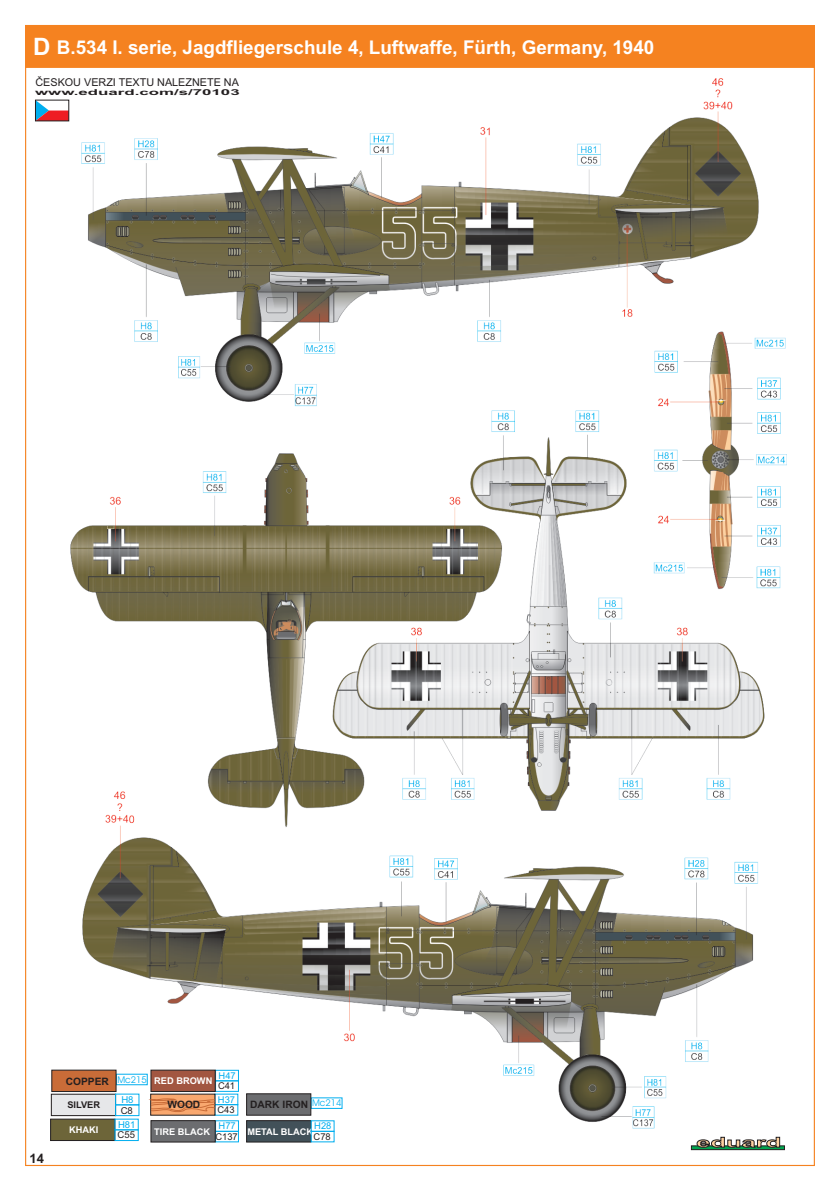
<style>
.page{position:relative;width:840px;height:1191px;background:#fff}
.page>*{position:absolute;margin:0;border:0;box-sizing:border-box;transform-origin:0 0}
.t1{font:700 19px "Arial";color:#fff}
.t2{font:700 13px "Arial";color:#231f20}
.t3{font:10.8px "Arial";color:#231f20}
.t4{font:700 10.2px "Arial";color:#231f20}
.t5{font:9.6px "Arial";color:#00aeef}
.t6{font:9.6px "Arial";color:#231f20}
.t7{font:9.4px "Arial";color:#231f20}
.t8{font:9.4px "Arial";color:#00aeef}
.t9{font:9.4px "Avant Garde IT Cby BT";color:#00aeef}
.t10{font:700 9.2px "Arial";color:#fff}
.t11{font:700 9.2px "Arial";color:#231f20}
.t12{font:700 8.2px "Arial";color:#231f20;scale:2.07 1}
.s1{font-size:24px}
</style>
<div class="page">
<img style="left:70px;top:78px;width:716px;height:1050px">
<div style="left:25px;top:25px;width:789px;height:43px;background:#f58220"></div>
<svg style="left:690px;top:1137px;width:94px;height:12px"></svg>
<div style="left:115px;top:1093px;width:24px;height:12px;border:1px solid #00aeef"></div>
<div style="left:215px;top:1131px;width:23px;height:11px;border:1px solid #00aeef"></div>
<div style="left:311px;top:1131px;width:23px;height:11px;border:1px solid #00aeef"></div>
<div style="left:214px;top:1104px;width:24px;height:11px;border:1px solid #00aeef"></div>
<svg style="left:50px;top:1069px;width:66px;height:72px;background:#aa9077"></svg>
<div style="left:115px;top:1119px;width:23px;height:11px;border:1px solid #00aeef"></div>
<div style="left:215px;top:1070px;width:23px;height:11px;border:1px solid #00aeef"></div>
<svg style="left:150px;top:1069px;width:65px;height:73px;background:#a47965"></svg>
<svg style="left:246px;top:1093px;width:65px;height:49px;background:#61686d"></svg>
<svg style="left:37px;top:102px;width:30px;height:17px"></svg>
<div style="left:35px;top:100px;width:34px;height:21px;border:1px solid #231f20"></div>
<p class="t1" style="left:33px;top:40px;width:622px"><span class="s1">D</span> B.534 I. serie, Jagdfliegerschule 4, Luftwaffe, Fürth, Germany, 1940</p>
<p class="t3" style="left:35px;top:78px;width:205px">ČESKOU VERZI TEXTU NALEZNETE NA</p>
<p class="t12" style="left:35px;top:89px;width:100px">www.eduard.com/s/70103</p>
<p class="t2" style="left:29px;top:1153px;width:16px">14</p>
<p class="t4" style="left:66px;top:1077px;width:45px">COPPER</p>
<p class="t9" style="left:117px;top:1075px;width:31px">Mc215</p>
<p class="t8" style="left:218px;top:1072px;width:19px">H47</p>
<p class="t7" style="left:218px;top:1082px;width:19px">C41</p>
<p class="t10" style="left:154px;top:1077px;width:60px">RED BROWN</p>
<p class="t11" style="left:67px;top:1101px;width:34px">SILVER</p>
<p class="t5" style="left:121px;top:1095px;width:14px">H8</p>
<p class="t6" style="left:121px;top:1106px;width:14px">C8</p>
<p class="t4" style="left:167px;top:1100px;width:34px">WOOD</p>
<p class="t8" style="left:218px;top:1095px;width:19px">H37</p>
<p class="t7" style="left:217px;top:1106px;width:19px">C43</p>
<p class="t4" style="left:250px;top:1100px;width:93px">DARK IRON <sup>Mc214</sup></p>
<p class="t10" style="left:69px;top:1126px;width:31px">KHAKI</p>
<p class="t5" style="left:118px;top:1120px;width:19px">H81</p>
<p class="t6" style="left:117px;top:1131px;width:19px">C55</p>
<p class="t8" style="left:314px;top:1122px;width:19px">H28</p>
<p class="t7" style="left:313px;top:1133px;width:19px">C78</p>
<p class="t8" style="left:218px;top:1122px;width:19px">H77</p>
<p class="t7" style="left:215px;top:1133px;width:24px">C137</p>
<p class="t10" style="left:154px;top:1128px;width:57px">TIRE BLACK</p>
<p class="t10" style="left:247px;top:1128px;width:67px">METAL BLACK</p>
</div>
